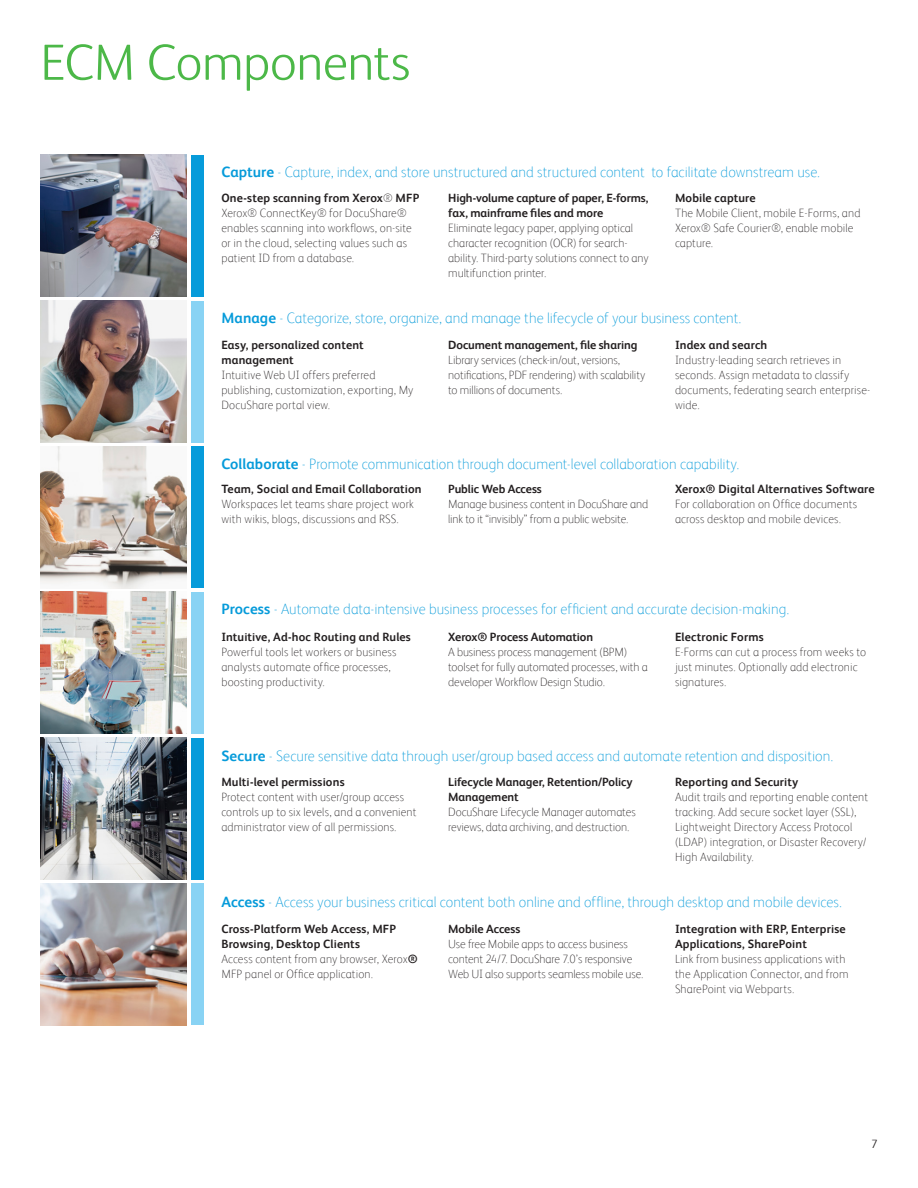
<style>
.page{position:relative;width:918px;height:1188px;background:#fff}
.page>*{position:absolute;margin:0;border:0;box-sizing:border-box;transform-origin:0 0}
.Interior_Page_Title{font:300 51px "Xerox Sans";letter-spacing:-.01em;color:#4cb848}
.Body_Text___K{font:100 15px "Xerox Sans";color:#069bda}
.Body_Text___K-2{font:100 12px/15px "Xerox Sans";letter-spacing:.005em;color:#231f20}
.Footer___Caption___K{font:300 12px "Xerox Sans";color:#231f20}
.s1{font-weight:700}
</style>
<div class="page">
<img style="left:40px;top:155px;width:146px;height:142px">
<div style="left:191px;top:155px;width:13px;height:142px;background:#069bda"></div>
<img style="left:40px;top:446px;width:146px;height:142px">
<div style="left:191px;top:446px;width:13px;height:142px;background:#069bda"></div>
<img style="left:40px;top:738px;width:146px;height:141px">
<div style="left:191px;top:738px;width:13px;height:141px;background:#069bda"></div>
<img style="left:40px;top:301px;width:146px;height:141px">
<div style="left:191px;top:301px;width:13px;height:141px;background:#89d3f4"></div>
<img style="left:40px;top:592px;width:146px;height:142px">
<div style="left:191px;top:592px;width:13px;height:142px;background:#89d3f4"></div>
<img style="left:40px;top:883px;width:146px;height:142px">
<div style="left:191px;top:883px;width:13px;height:142px;background:#89d3f4"></div>
<p class="Interior_Page_Title" style="left:40px;top:29px;width:371px">ECM Components</p>
<p class="Body_Text___K" style="left:221px;top:162px;width:600px"><span class="s1">Capture</span> - Capture, index, and store unstructured and structured content to facilitate downstream use.</p>
<p class="Body_Text___K-2" style="left:221px;top:190px;width:199px"><span class="s1">One-step scanning from Xerox</span>® <span class="s1">MFP </span>Xerox® ConnectKey® for DocuShare® enables scanning into workflows, on-site or in the cloud, selecting values such as patient ID from a database.</p>
<p class="Body_Text___K-2" style="left:448px;top:190px;width:202px"><span class="s1">High-volume capture of paper, E-forms, fax, mainframe files and more </span>Eliminate legacy paper, applying optical character recognition (OCR) for search&shy;ability. Third-party solutions connect to any multifunction printer.</p>
<p class="Body_Text___K-2" style="left:675px;top:190px;width:187px"><span class="s1">Mobile capture<br></span>The Mobile Client, mobile E-Forms, and<br>Xerox® Safe Courier®, enable mobile capture.</p>
<p class="Body_Text___K" style="left:221px;top:308px;width:522px"><span class="s1">Manage</span> - Categorize, store, organize, and manage the lifecycle of your business content.</p>
<p class="Body_Text___K-2" style="left:221px;top:337px;width:194px"><span class="s1">Easy, personalized content management<br></span>Intuitive Web UI offers preferred publishing, customization, exporting, My<br>DocuShare portal view.</p>
<p class="Body_Text___K-2" style="left:448px;top:337px;width:199px"><span class="s1">Document management, file sharing </span>Library services (check-in/out, versions, notifications, PDF rendering) with scalability to millions of documents.</p>
<p class="Body_Text___K-2" style="left:675px;top:337px;width:197px"><span class="s1">Index and search<br></span>Industry-leading search retrieves in seconds. Assign metadata to classify documents, federating search enterprise&shy;wide.</p>
<p class="Body_Text___K" style="left:221px;top:454px;width:519px"><span class="s1">Collaborate</span> - Promote communication through document-level collaboration capability.</p>
<p class="Body_Text___K-2" style="left:221px;top:481px;width:202px"><span class="s1">Team, Social and Email Collaboration<br></span>Workspaces let teams share project work with wikis, blogs, discussions and RSS.</p>
<p class="Body_Text___K-2" style="left:448px;top:481px;width:201px"><span class="s1">Public Web Access<br></span>Manage business content in DocuShare and link to it “invisibly” from a public website.</p>
<p class="Body_Text___K-2" style="left:675px;top:481px;width:201px"><span class="s1">Xerox® Digital Alternatives Software<br></span>For collaboration on Office documents across desktop and mobile devices.</p>
<p class="Body_Text___K" style="left:221px;top:599px;width:569px"><span class="s1">Process</span> - Automate data-intensive business processes for efficient and accurate decision-making.</p>
<p class="Body_Text___K-2" style="left:221px;top:628px;width:191px"><span class="s1">Intuitive, Ad-hoc Routing and Rules </span>Powerful tools let workers or business analysts automate office processes, boosting productivity.</p>
<p class="Body_Text___K-2" style="left:448px;top:628px;width:201px"><span class="s1">Xerox® Process Automation<br></span>A business process management (BPM) toolset for fully automated processes, with a developer Workflow Design Studio.</p>
<p class="Body_Text___K-2" style="left:675px;top:628px;width:193px"><span class="s1">Electronic Forms<br></span>E-Forms can cut a process from weeks to just minutes. Optionally add electronic signatures.</p>
<p class="Body_Text___K" style="left:221px;top:747px;width:613px"><span class="s1">Secure</span> - Secure sensitive data through user/group based access and automate retention and disposition.</p>
<p class="Body_Text___K-2" style="left:221px;top:774px;width:197px"><span class="s1">Multi-level permissions<br></span>Protect content with user/group access controls up to six levels, and a convenient administrator view of all permissions.</p>
<p class="Body_Text___K-2" style="left:448px;top:774px;width:189px"><span class="s1">Lifecycle Manager, Retention/Policy Management<br></span>DocuShare Lifecycle Manager automates reviews, data archiving, and destruction.</p>
<p class="Body_Text___K-2" style="left:675px;top:774px;width:195px"><span class="s1">Reporting and Security<br></span>Audit trails and reporting enable content tracking. Add secure socket layer (SSL), Lightweight Directory Access Protocol (LDAP) integration, or Disaster Recovery/ High Availability.</p>
<p class="Body_Text___K" style="left:221px;top:892px;width:622px"><span class="s1">Access</span> - Access your business critical content both online and offline, through desktop and mobile devices.</p>
<p class="Body_Text___K-2" style="left:221px;top:921px;width:198px"><span class="s1">Cross-Platform Web Access, MFP Browsing, Desktop Clients<br></span>Access content from any browser, Xerox<span class="s1">® </span>MFP panel or Office application.</p>
<p class="Body_Text___K-2" style="left:448px;top:921px;width:197px"><span class="s1">Mobile Access<br></span>Use free Mobile apps to access business content 24/7. DocuShare 7.0’s responsive Web UI also supports seamless mobile use.</p>
<p class="Body_Text___K-2" style="left:675px;top:921px;width:175px"><span class="s1">Integration with ERP, Enterprise<br>Applications, SharePoint<br></span>Link from business applications with the Application Connector, and from<br>SharePoint via Webparts.</p>
<p class="Footer___Caption___K" style="left:871px;top:1136px;width:8px">7</p>
</div>
